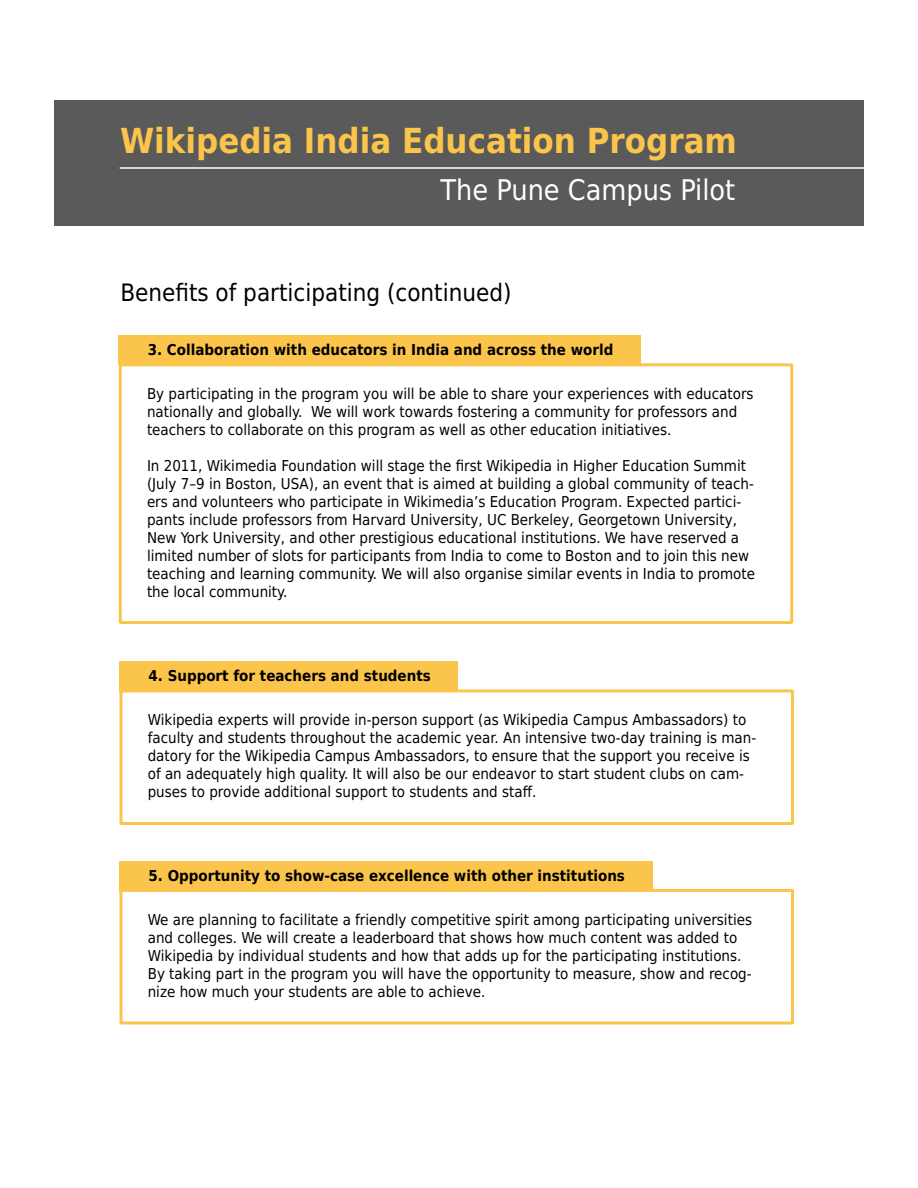
<style>
.page{position:relative;width:918px;height:1188px;background:#fff}
.page>*{position:absolute;margin:0;border:0;box-sizing:border-box;transform-origin:0 0}
.t1{font:700 34.5px "DejaVu Sans Condensed";color:#fbc44b}
.t2{font:28.5px "DejaVu Sans Condensed";color:#fff}
.t3{font:24px "DejaVu Sans Condensed";color:#000}
.t4{font:15px/18px "DejaVu Sans Condensed";color:#000}
.t5{font:700 15px "DejaVu Sans Condensed";color:#000}
</style>
<div class="page">
<div style="left:54px;top:100px;width:810px;height:126px;background:#595a59"></div>
<hr style="left:120px;top:167px;width:744px;height:2px;background:#fff">
<div style="left:119px;top:363px;width:674px;height:261px;border:3px solid #fbc44b"></div>
<div style="left:119px;top:335px;width:522px;height:29px;background:#fbc44b"></div>
<div style="left:120px;top:689px;width:674px;height:136px;border:3px solid #fbc44b"></div>
<div style="left:119px;top:662px;width:339px;height:29px;background:#fbc44b"></div>
<div style="left:120px;top:889px;width:674px;height:135px;border:3px solid #fbc44b"></div>
<div style="left:119px;top:861px;width:534px;height:29px;background:#fbc44b"></div>
<h1 class="t1" style="left:120px;top:112px;width:618px">Wikipedia India Education Program</h1>
<h2 class="t2" style="left:441px;top:167px;width:296px">The Pune Campus Pilot</h2>
<h3 class="t3" style="left:120px;top:273px;width:393px">Benefits of participating (continued)</h3>
<p class="t5" style="left:148px;top:337px;width:467px">3. Collaboration with educators in India and across the world</p>
<p class="t4" style="left:147px;top:385px;width:608px">By participating in the program you will be able to share your experiences with educators nationally and globally. We will work towards fostering a community for professors and teachers to collaborate on this program as well as other education initiatives.</p>
<p class="t4" style="left:147px;top:457px;width:610px">In 2011, Wikimedia Foundation will stage the first Wikipedia in Higher Education Summit (July 7–9 in Boston, USA), an event that is aimed at building a global community of teach&shy;ers and volunteers who participate in Wikimedia’s Education Program. Expected partici&shy;pants include professors from Harvard University, UC Berkeley, Georgetown University, New York University, and other prestigious educational institutions. We have reserved a limited number of slots for participants from India to come to Boston and to join this new teaching and learning community. We will also organise similar events in India to promote the local community.</p>
<p class="t5" style="left:148px;top:663px;width:284px">4. Support for teachers and students</p>
<p class="t4" style="left:148px;top:711px;width:610px">Wikipedia experts will provide in-person support (as Wikipedia Campus Ambassadors) to faculty and students throughout the academic year. An intensive two-day training is man&shy;datory for the Wikipedia Campus Ambassadors, to ensure that the support you receive is of an adequately high quality. It will also be our endeavor to start student clubs on cam&shy;puses to provide additional support to students and staff.</p>
<p class="t5" style="left:148px;top:863px;width:478px">5. Opportunity to show-case excellence with other institutions</p>
<p class="t4" style="left:148px;top:910px;width:606px">We are planning to facilitate a friendly competitive spirit among participating universities and colleges. We will create a leaderboard that shows how much content was added to Wikipedia by individual students and how that adds up for the participating institutions.<br>By taking part in the program you will have the opportunity to measure, show and recog&shy;nize how much your students are able to achieve.</p>
</div>
